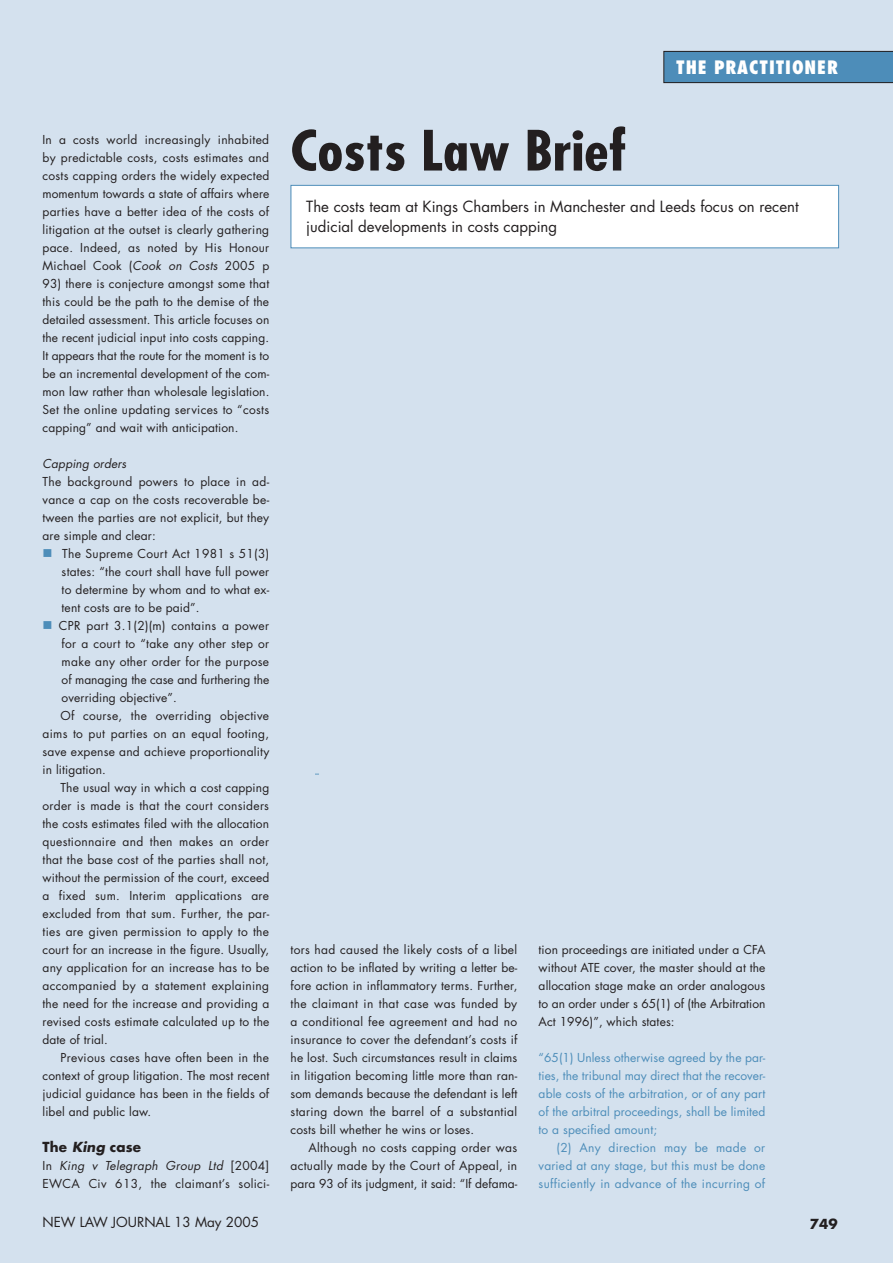
<style>
.page{position:relative;width:893px;height:1263px;background:#d4e1ee}
.page>*{position:absolute;margin:0;border:0;box-sizing:border-box;transform-origin:0 0}
.t1{font:700 condensed 54px "Futura";color:#231f20;scale:1.1 1}
.t2{font:800 condensed 18px "Futura";letter-spacing:.05em;color:#fff}
.t3{font:15px/19.5px "Futura";color:#231f20}
.t4{font:13.5px "Futura";color:#231f20}
.t5{font:700 13.5px "Futura";letter-spacing:.01em;color:#231f20}
.t6{font:12px/18px "Futura";letter-spacing:.02em;color:#231f20;text-align:justify}
.t7{font:12px/18px "Futura";letter-spacing:.01em;color:#4d8db9;text-align:justify}
.t8{font:12px "Futura";color:#231f20}
.t9{font:italic 12px "Futura";letter-spacing:.01em;color:#231f20}
.s1{font-style:italic}
.s2{color:#4d8db9}
</style>
<div class="page">
<svg style="left:663px;top:51px;width:230px;height:32px;background:#4a86af"></svg>
<div style="left:291px;top:185px;width:548px;height:63px;background:#fff"></div>
<div style="left:291px;top:185px;width:548px;height:63px;border:1px solid #4d8db9"></div>
<p class="t6" style="left:43px;top:130px;width:228px">In a costs world increasingly inhabited by predictable costs, costs estimates and costs capping orders the widely expected momentum towards a state of affairs where parties have a better idea of the costs of litigation at the outset is clearly gathering pace. Indeed, as noted by His Honour Michael Cook (<span class="s1">Cook on Costs</span> 2005 p</p>
<p class="t6" style="left:43px;top:274px;width:228px">93) there is conjecture amongst some that this could be the path to the demise of the detailed assessment. This article focuses on the recent judicial input into costs capping.<br>It appears that the route for the moment is to be an incremental development of the com&shy;mon law rather than wholesale legislation.<br>Set the online updating services to “costs capping” and wait with anticipation.</p>
<p class="t9" style="left:43px;top:455px;width:85px">Capping orders</p>
<p class="t6" style="left:43px;top:472px;width:228px">The background powers to place in ad&shy;vance a cap on the costs recoverable be&shy;tween the parties are not explicit, but they are simple and clear:</p>
<p class="t6" style="left:62px;top:544px;width:209px;text-indent:-19px"><span class="s2">■</span> The Supreme Court Act 1981 s 51(3) states: “the court shall have full power to determine by whom and to what ex&shy;tent costs are to be paid”.</p>
<p class="t6" style="left:43px;top:616px;width:228px"><span class="s2">■</span> CPR part 3.1(2)(m) contains a power</p>
<p class="t6" style="left:62px;top:634px;width:209px">for a court to “take any other step or</p>
<p class="t6" style="left:62px;top:652px;width:209px">make any other order for the purpose</p>
<p class="t8" style="left:62px;top:671px;width:209px">of managing the case and furthering the</p>
<p class="t6" style="left:62px;top:688px;width:117px">overriding objective”.</p>
<p class="t6" style="left:61px;top:706px;width:210px">Of course, the overriding objective</p>
<p class="t6" style="left:43px;top:724px;width:228px">aims to put parties on an equal footing,</p>
<p class="t6" style="left:43px;top:742px;width:228px">save expense and achieve proportionality</p>
<p class="t6" style="left:43px;top:760px;width:65px">in litigation.</p>
<p class="t6" style="left:61px;top:778px;width:210px">The usual way in which a cost capping</p>
<p class="t6" style="left:43px;top:796px;width:228px">order is made is that the court considers</p>
<p class="t6" style="left:43px;top:814px;width:228px">the costs estimates filed with the allocation</p>
<p class="t6" style="left:43px;top:832px;width:228px">questionnaire and then makes an order</p>
<p class="t6" style="left:43px;top:850px;width:228px">that the base cost of the parties shall not,</p>
<p class="t6" style="left:43px;top:868px;width:228px">without the permission of the court, exceed</p>
<p class="t6" style="left:43px;top:886px;width:228px">a fixed sum. Interim applications are</p>
<p class="t6" style="left:43px;top:904px;width:228px">excluded from that sum. Further, the par-</p>
<p class="t6" style="left:43px;top:922px;width:228px">ties are given permission to apply to the</p>
<p class="t6" style="left:43px;top:940px;width:228px">court for an increase in the figure. Usually,</p>
<p class="t6" style="left:43px;top:958px;width:228px">any application for an increase has to be</p>
<p class="t6" style="left:43px;top:976px;width:228px">accompanied by a statement explaining</p>
<p class="t6" style="left:43px;top:994px;width:228px">the need for the increase and providing a</p>
<p class="t6" style="left:43px;top:1012px;width:228px">revised costs estimate calculated up to the</p>
<p class="t6" style="left:43px;top:1030px;width:67px">date of trial.</p>
<p class="t6" style="left:61px;top:1048px;width:210px">Previous cases have often been in the</p>
<p class="t6" style="left:43px;top:1066px;width:228px">context of group litigation. The most recent</p>
<p class="t6" style="left:43px;top:1084px;width:228px">judicial guidance has been in the fields of</p>
<p class="t6" style="left:43px;top:1102px;width:110px">libel and public law.</p>
<p class="t5" style="left:43px;top:1138px;width:100px">The <span class="s1">King</span> case</p>
<p class="t6" style="left:43px;top:1156px;width:228px">In <span class="s1">King v Telegraph Group Ltd</span> [2004]<br>EWCA Civ 613, the claimant’s solici-</p>
<h2 class="t2" style="left:676px;top:55px;width:163px">THE PRACTITIONER</h2>
<h1 class="t1" style="left:291px;top:116px;width:307px">Costs Law Brief</h1>
<p class="t3" style="left:306px;top:197px;width:494px">The costs team at Kings Chambers in Manchester and Leeds focus on recent judicial developments in costs capping</p>
<p class="t6" style="left:291px;top:940px;width:228px">tors had caused the likely costs of a libel action to be inflated by writing a letter be&shy;fore action in inflammatory terms. Further, the claimant in that case was funded by a conditional fee agreement and had no insurance to cover the defendant’s costs if he lost. Such circumstances result in claims in litigation becoming little more than ran&shy;som demands because the defendant is left staring down the barrel of a substantial costs bill whether he wins or loses.</p>
<p class="t6" style="left:291px;top:1138px;width:228px;text-indent:18px">Although no costs capping order was actually made by the Court of Appeal, in para 93 of its judgment, it said: “If defama-</p>
<p class="t6" style="left:539px;top:940px;width:228px">tion proceedings are initiated under a CFA without ATE cover, the master should at the allocation stage make an order analogous to an order under s 65(1) of (the Arbitration Act 1996)”, which states:</p>
<p class="t7" style="left:539px;top:1048px;width:228px">“65(1) Unless otherwise agreed by the par&shy;ties, the tribunal may direct that the recover&shy;able costs of the arbitration, or of any part of the arbitral proceedings, shall be limited to a specified amount;</p>
<p class="t7" style="left:539px;top:1138px;width:228px;text-indent:18px">(2) Any direction may be made or varied at any stage, but this must be done sufficiently in advance of the incurring of</p>
<p class="t4" style="left:43px;top:1213px;width:218px">NEW LAW JOURNAL 13 May 2005</p>
<p class="t5" style="left:810px;top:1214px;width:29px">749</p>
</div>
